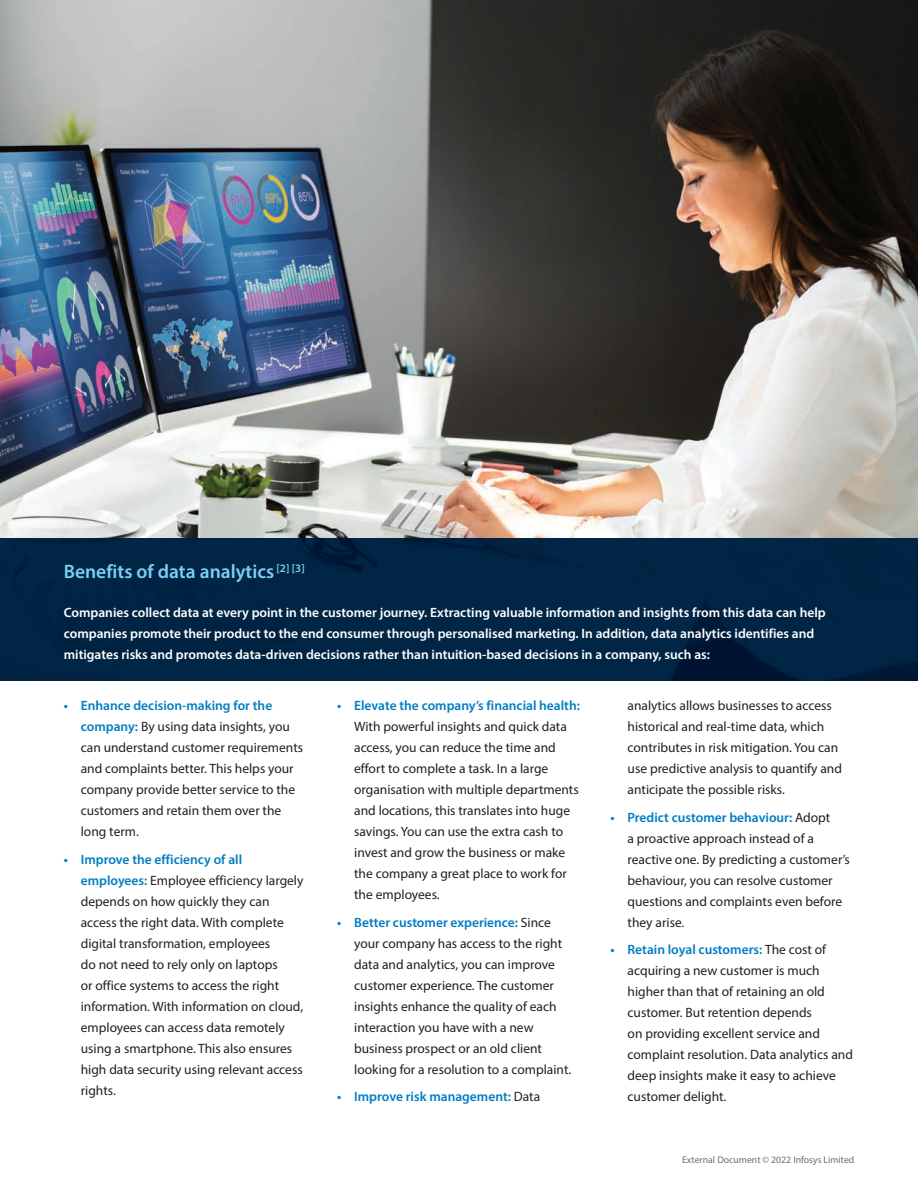
<style>
.page{position:relative;width:918px;height:1188px;background:#fff}
.page>*{position:absolute;margin:0;border:0;box-sizing:border-box;transform-origin:0 0}
.t1{font:600 19.5px "Myriad Pro";color:#7ccff2}
.t2{font:13.5px/21px "Myriad Pro";color:#231f20}
.t3{font:600 13.5px/21px "Myriad Pro";color:#fff}
.t4{font:600 13.5px "Myriad Pro";color:#007cc2}
.t5{font:9.75px "Myriad Pro";color:#6c6d70}
.s1{font-weight:600;color:#007cc2}
.s2{font-weight:400;color:#231f20}
</style>
<div class="page">
<img style="left:0;top:0;width:918px;height:539px">
<div style="left:0;top:539px;width:918px;height:142px;background:#012645"></div>
<h1 class="t1" style="left:64px;top:559px;width:243px">Benefits of data analytics <sup>[2]</sup> <sup>[3]</sup></h1>
<p class="t3" style="left:64px;top:602px;width:764px">Companies collect data at every point in the customer journey. Extracting valuable information and insights from this data can help companies promote their product to the end consumer through personalised marketing. In addition, data analytics identifies and mitigates risks and promotes data-driven decisions rather than intuition-based decisions in a company, such as:</p>
<p class="t2" style="left:81px;top:695px;width:224px;text-indent:-17px"><span class="s1">• Enhance decision-making for the company:</span> By using data insights, you can understand customer requirements and complaints better. This helps your company provide better service to the customers and retain them over the long term.</p>
<p class="t2" style="left:81px;top:848px;width:224px;text-indent:-17px"><span class="s1">• Improve the efficiency of all employees:</span> Employee efficiency largely depends on how quickly they can access the right data. With complete digital transformation, employees<br>do not need to rely only on laptops<br>or office systems to access the right information. With information on cloud, employees can access data remotely using a smartphone. This also ensures high data security using relevant access rights.</p>
<p class="t4" style="left:337px;top:697px;width:244px">• Elevate the company’s financial health:</p>
<p class="t2" style="left:354px;top:716px;width:226px">With powerful insights and quick data access, you can reduce the time and effort to complete a task. In a large organisation with multiple departments and locations, this translates into huge savings. You can use the extra cash to invest and grow the business or make the company a great place to work for the employees.</p>
<p class="t2" style="left:354px;top:911px;width:219px;text-indent:-17px"><span class="s1">• Better customer experience:</span> Since your company has access to the right data and analytics, you can improve customer experience. The customer insights enhance the quality of each interaction you have with a new business prospect or an old client looking for a resolution to a complaint.</p>
<p class="t4" style="left:337px;top:1088px;width:205px">• Improve risk management: <span class="s2">Data</span></p>
<p class="t2" style="left:628px;top:695px;width:216px">analytics allows businesses to access historical and real-time data, which contributes in risk mitigation. You can use predictive analysis to quantify and anticipate the possible risks.</p>
<p class="t2" style="left:628px;top:807px;width:224px;text-indent:-17px"><span class="s1">• Predict customer behaviour:</span> Adopt<br>a proactive approach instead of a reactive one. By predicting a customer’s behaviour, you can resolve customer questions and complaints even before they arise.</p>
<p class="t2" style="left:628px;top:939px;width:227px;text-indent:-17px"><span class="s1">• Retain loyal customers:</span> The cost of acquiring a new customer is much higher than that of retaining an old customer. But retention depends<br>on providing excellent service and complaint resolution. Data analytics and deep insights make it easy to achieve customer delight.</p>
<p class="t5" style="left:682px;top:1154px;width:174px">External Document © 2022 Infosys Limited</p>
</div>
